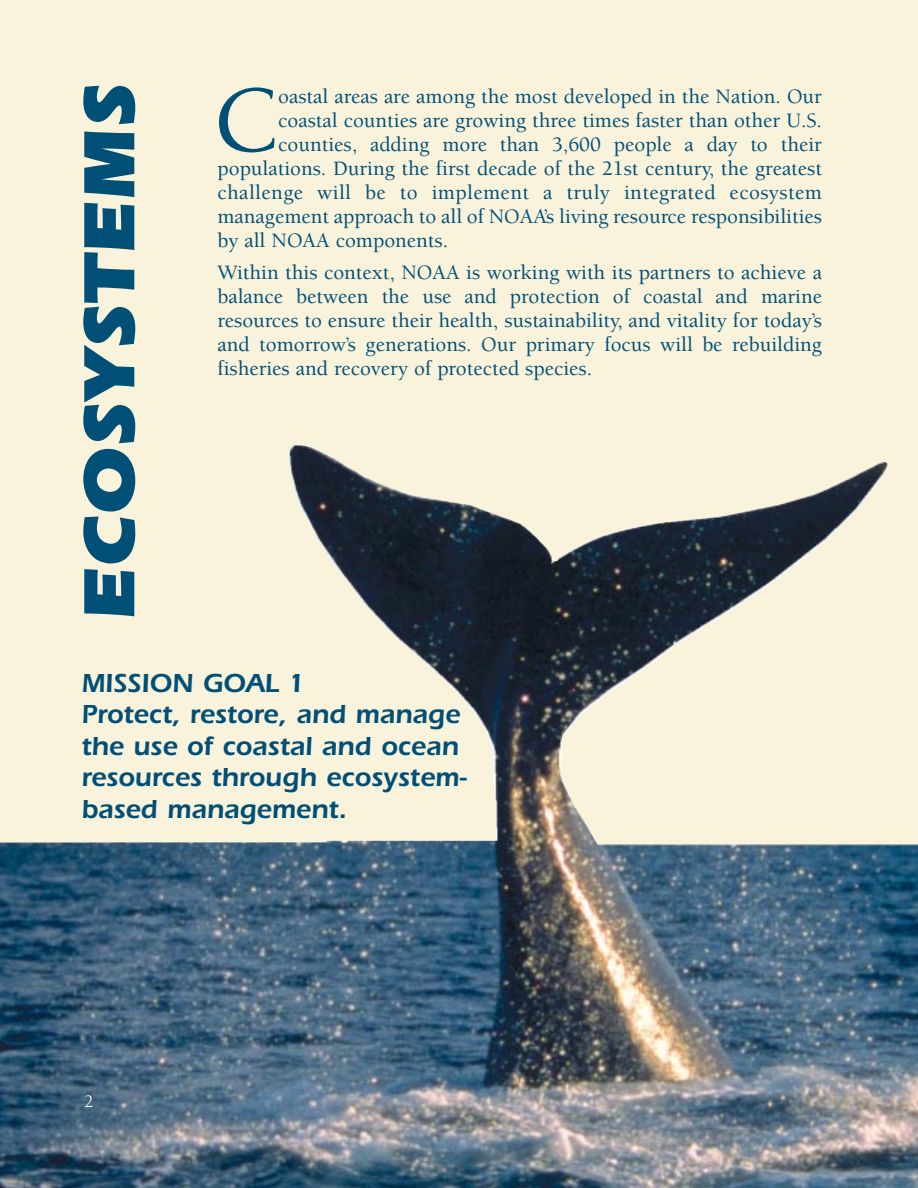
<style>
.page{position:relative;width:918px;height:1188px;background:#f9f3dc}
.page>*{position:absolute;margin:0;border:0;box-sizing:border-box;transform-origin:0 0}
.t1{font:500 96.6px "Berkeley";color:#004f77}
.t2{font:900 75px "Itc Eras";color:#004f77}
.t3{font:600 27px/31.5px "Itc Eras";color:#004f77}
.t4{font:500 21px/24px "Berkeley";color:#004f77;text-align:justify}
.t5{font:500 21px "Berkeley";letter-spacing:.02em;color:#004f77}
.t6{font:18px "Berkeley";color:#fff}
</style>
<div class="page">
<img style="left:0;top:445px;width:918px;height:743px">
<h2 class="t2" style="left:84px;top:621px;width:539px;rotate:-90deg">ECOSYSTEMS</h2>
<h1 class="t1" style="left:212px;top:82px;width:68px">C</h1>
<p class="t4" style="left:278px;top:86px;width:545px">oastal areas are among the most developed in the Nation. Our</p>
<p class="t4" style="left:278px;top:110px;width:545px">coastal counties are growing three times faster than other U.S.</p>
<p class="t4" style="left:278px;top:134px;width:545px">counties, adding more than 3,600 people a day to their</p>
<p class="t4" style="left:217px;top:158px;width:606px">populations. During the first decade of the 21st century, the greatest</p>
<p class="t5" style="left:217px;top:184px;width:606px">challenge will be to implement a truly integrated ecosystem</p>
<p class="t4" style="left:217px;top:206px;width:606px">management approach to all of NOAA’s living resource responsibilities</p>
<p class="t4" style="left:217px;top:230px;width:232px">by all NOAA components.</p>
<p class="t4" style="left:217px;top:263px;width:606px">Within this context, NOAA is working with its partners to achieve a balance between the use and protection of coastal and marine resources to ensure their health, sustainability, and vitality for today’s and tomorrow’s generations. Our primary focus will be rebuilding fisheries and recovery of protected species.</p>
<p class="t3" style="left:81px;top:670px;width:387px">MISSION GOAL 1<br>Protect, restore, and manage the use of coastal and ocean resources through ecosystem&shy;based management.</p>
<p class="t6" style="left:84px;top:1094px;width:11px">2</p>
</div>
